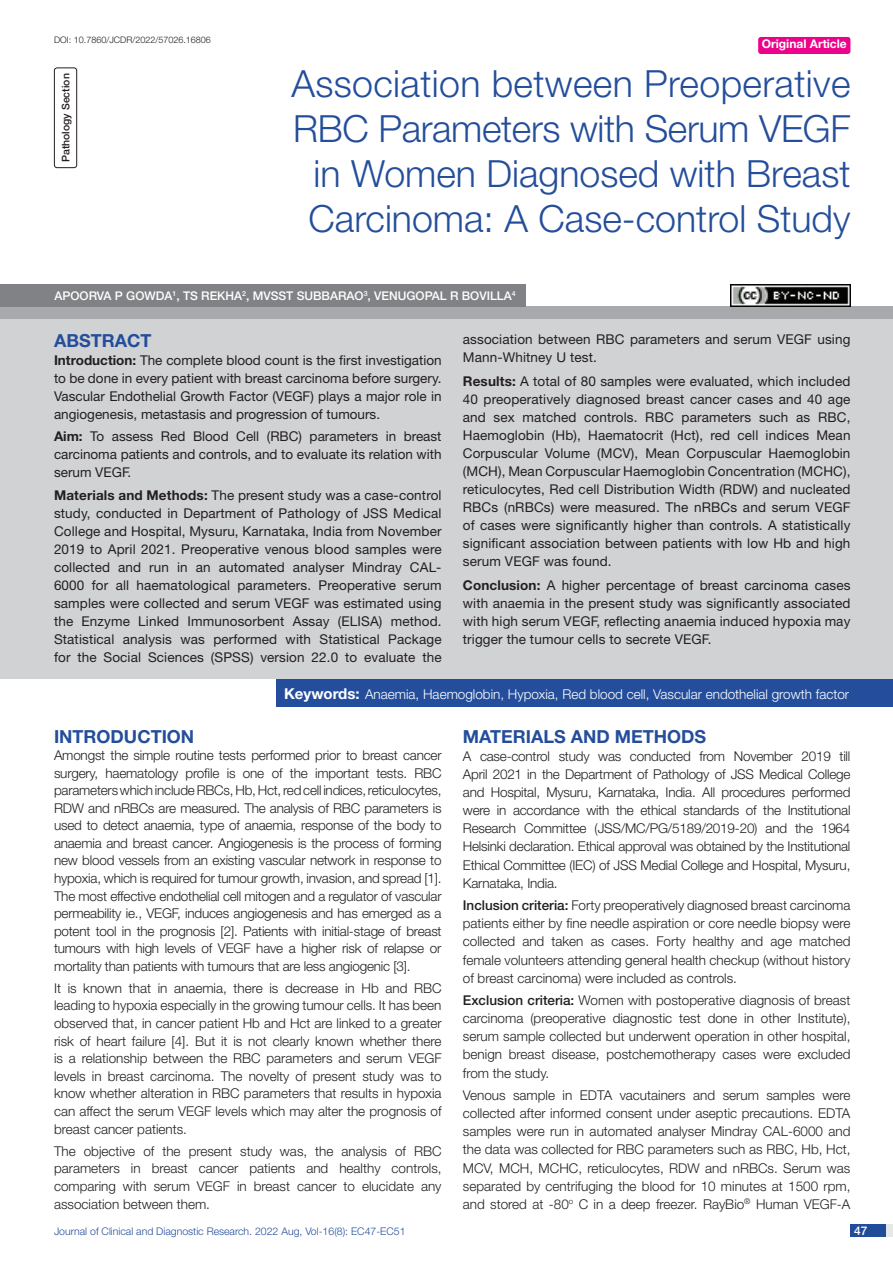
<style>
.page{position:relative;width:893px;height:1263px;background:#fff}
.page>*{position:absolute;margin:0;border:0;box-sizing:border-box;transform-origin:0 0}
.t1{font:300 37.5px/45px "Helvetica Neue";color:#244e9b;text-align:center}
.Heading{font:700 18px "Helvetica Neue";color:#244e9b}
.Abstract_head{font:700 18px "Helvetica Neue";color:#244e9b}
.Body_text{font:300 13.5px/18.1px "Helvetica Neue";color:#231f20;text-align:justify}
.Abstract_Text{font:13.5px/18px "Helvetica Neue";letter-spacing:.01em;color:#231f20;text-align:justify}
.Key_words{font:300 13.5px "Helvetica Neue";color:#fff}
.Author{font:500 12px "Helvetica Neue";color:#fff}
.t2{font:700 12px "Helvetica Neue";color:#fff}
.t3{font:300 10.5px "Helvetica Neue";color:#244e9b}
.section{font:500 10.5px "Helvetica Neue";color:#231f20}
.DOI{font:300 9px "Helvetica Neue";color:#231f20}
.s1{font-weight:700}
.s2{font-weight:700;font-size:15px}
.s3{font-weight:500}
</style>
<div class="page">
<div style="left:850px;top:1224px;width:43px;height:13px;background:#e6e7e9"></div>
<div style="left:850px;top:1224px;width:35px;height:13px;background:#214c99"></div>
<div style="left:758px;top:37px;width:92px;height:17px;background:#ed028c;border-radius:3px"></div>
<div style="left:54px;top:68px;width:23px;height:100px;border:1px solid #231f20;border-radius:3px"></div>
<div style="left:0;top:307px;width:893px;height:12px;background:#a8a9ad"></div>
<div style="left:0;top:284px;width:525px;height:23px;background:#808285"></div>
<div style="left:0;top:319px;width:893px;height:360px;background:#d1d2d4"></div>
<div style="left:276px;top:679px;width:617px;height:28px;background:#244e9b"></div>
<img style="left:730px;top:284px;width:120px;height:23px">
<p class="DOI" style="left:54px;top:35px;width:158px">DOI: 10.7860/JCDR/2022/57026.16806</p>
<p class="t2" style="left:762px;top:37px;width:87px">Original Article</p>
<p class="section" style="left:60px;top:162px;width:90px;rotate:-90deg">PATHOLOGY SECTION</p>
<p class="t1" style="left:291px;top:60px;width:561px">Association between Preoperative<br>RBC Parameters with Serum VEGF in Women Diagnosed with Breast<br>Carcinoma: A Case-control Study</p>
<p class="Author" style="left:54px;top:289px;width:463px">APOORVA P GOWDA<sup>1</sup>, TS RE KHA<sup>2</sup>, MVSST SUBBARAO<sup>3</sup>, VE NUGOPAL R BOVILLA<sup>4</sup></p>
<p class="Abstract_head" style="left:54px;top:329px;width:99px">ABSTRACT</p>
<p class="Abstract_Text" style="left:54px;top:351px;width:389px"><span class="s1">Introduction:</span> The complete blood count is the first investigation to be done in every patient with breast carcinoma before surgery.<br>Vascular Endothelial Growth Factor (VEGF) plays a major role in angiogenesis, metastasis and progression of tumours.</p>
<p class="Abstract_Text" style="left:54px;top:427px;width:389px"><span class="s1">Aim:</span> To assess Red Blood Cell (RBC) parameters in breast carcinoma patients and controls, and to evaluate its relation with serum VEGF.</p>
<p class="Abstract_Text" style="left:54px;top:485px;width:389px"><span class="s1">Materials and Methods:</span> The present study was a case-control study, conducted in Department of Pathology of JSS Medical College and Hospital, Mysuru, Karnataka, India from November 2019 to April 2021. Preoperative venous blood samples were collected and run in an automated analyser Mindray CAL-6000 for all haematological parameters. Preoperative serum samples were collected and serum VEGF was estimated using the Enzyme Linked Immunosorbent Assay (ELISA) method.<br>Statistical analysis was performed with Statistical Package for the Social Sciences (SPSS) version 22.0 to evaluate the</p>
<p class="Abstract_Text" style="left:463px;top:330px;width:389px">association between RBC parameters and serum VEGF using<br>Mann-Whitney U test.</p>
<p class="Abstract_Text" style="left:463px;top:372px;width:389px"><span class="s1">Results:</span> A total of 80 samples were evaluated, which included 40 preoperatively diagnosed breast cancer cases and 40 age and sex matched controls. RBC parameters such as RBC, Haemoglobin (Hb), Haematocrit (Hct), red cell indices Mean Corpuscular Volume (MCV), Mean Corpuscular Haemoglobin (MCH), Mean Corpuscular Haemoglobin Concentration (MCHC), reticulocytes, Red cell Distribution Width (RDW) and nucleated RBCs (nRBCs) were measured. The nRBCs and serum VEGF of cases were significantly higher than controls. A statistically significant association between patients with low Hb and high serum VEGF was found.</p>
<p class="Abstract_Text" style="left:463px;top:576px;width:389px"><span class="s1">Conclusion:</span> A higher percentage of breast carcinoma cases with anaemia in the present study was significantly associated with high serum VEGF, reflecting anaemia induced hypoxia may trigger the tumour cells to secrete VEGF.</p>
<p class="Key_words" style="left:284px;top:686px;width:566px"><span class="s2">Keywords:</span> Anaemia, Haemoglobin, Hypoxia, Red blood cell, Vascular endothelial growth factor</p>
<p class="Heading" style="left:54px;top:725px;width:142px">INTRODUCTION</p>
<p class="Body_text" style="left:54px;top:746px;width:389px;line-height:17.5px">Amongst the simple routine tests performed prior to breast cancer surgery, haematology profile is one of the important tests. RBC parameters which include RBCs, Hb, Hct, red cell indices, reticulocytes, RDW and nRBCs are measured. The analysis of RBC parameters is used to detect anaemia, type of anaemia, response of the body to anaemia and breast cancer. Angiogenesis is the process of forming new blood vessels from an existing vascular network in response to hypoxia, which is required for tumour growth, invasion, and spread [1].<br>The most effective endothelial cell mitogen and a regulator of vascular permeability ie., VEGF, induces angiogenesis and has emerged as a potent tool in the prognosis [2]. Patients with initial-stage of breast tumours with high levels of VEGF have a higher risk of relapse or mortality than patients with tumours that are less angiogenic [3].</p>
<p class="Body_text" style="left:54px;top:979px;width:389px;line-height:17.7px">It is known that in anaemia, there is decrease in Hb and RBC leading to hypoxia especially in the growing tumour cells. It has been observed that, in cancer patient Hb and Hct are linked to a greater risk of heart failure [4]. But it is not clearly known whether there is a relationship between the RBC parameters and serum VEGF levels in breast carcinoma. The novelty of present study was to know whether alteration in RBC parameters that results in hypoxia can affect the serum VEGF levels which may alter the prognosis of breast cancer patients.</p>
<p class="Body_text" style="left:54px;top:1142px;width:389px;line-height:17.7px">The objective of the present study was, the analysis of RBC parameters in breast cancer patients and healthy controls, comparing with serum VEGF in breast cancer to elucidate any association between them.</p>
<p class="Heading" style="left:463px;top:725px;width:244px">MATERIALs AND METHODS</p>
<p class="Body_text" style="left:463px;top:747px;width:389px">A case-control study was conducted from November 2019 till April 2021 in the Department of Pathology of JSS Medical College and Hospital, Mysuru, Karnataka, India. All procedures performed were in accordance with the ethical standards of the Institutional Research Committee (JSS/MC/PG/5189/2019-20) and the 1964<br>Helsinki declaration. Ethical approval was obtained by the Institutional Ethical Committee (IEC) of JSS Medial College and Hospital, Mysuru, Karnataka, India.</p>
<p class="Body_text" style="left:463px;top:896px;width:389px"><span class="s3">INCLUSION CRITERIA:</span> Forty preoperatively diagnosed breast carcinoma patients either by fine needle aspiration or core needle biopsy were collected and taken as cases. Forty healthy and age matched female volunteers attending general health checkup (without history of breast carcinoma) were included as controls.</p>
<p class="Body_text" style="left:463px;top:991px;width:389px"><span class="s3">EXCLUSION CRITERIA:</span> Women with postoperative diagnosis of breast carcinoma (preoperative diagnostic test done in other Institute), serum sample collected but underwent operation in other hospital, benign breast disease, postchemotherapy cases were excluded from the study.</p>
<p class="Body_text" style="left:463px;top:1086px;width:389px">Venous sample in EDTA vacutainers and serum samples were collected after informed consent under aseptic precautions. EDTA samples were run in automated analyser Mindray CAL-6000 and the data was collected for RBC parameters such as RBC, Hb, Hct, MCV, MCH, MCHC, reticulocytes, RDW and nRBCs. Serum was separated by centrifuging the blood for 10 minutes at 1500 rpm, and stored at -80<sup>o</sup> C in a deep freezer. RayBio<sup>®</sup> Human VEGF-A</p>
<p class="t3" style="left:54px;top:1225px;width:353px">Journal of Clinical and Diagnostic Research. 2022 Aug, Vol-16(8): EC47-EC51</p>
<p class="Author" style="left:854px;top:1223px;width:15px">47</p>
</div>
